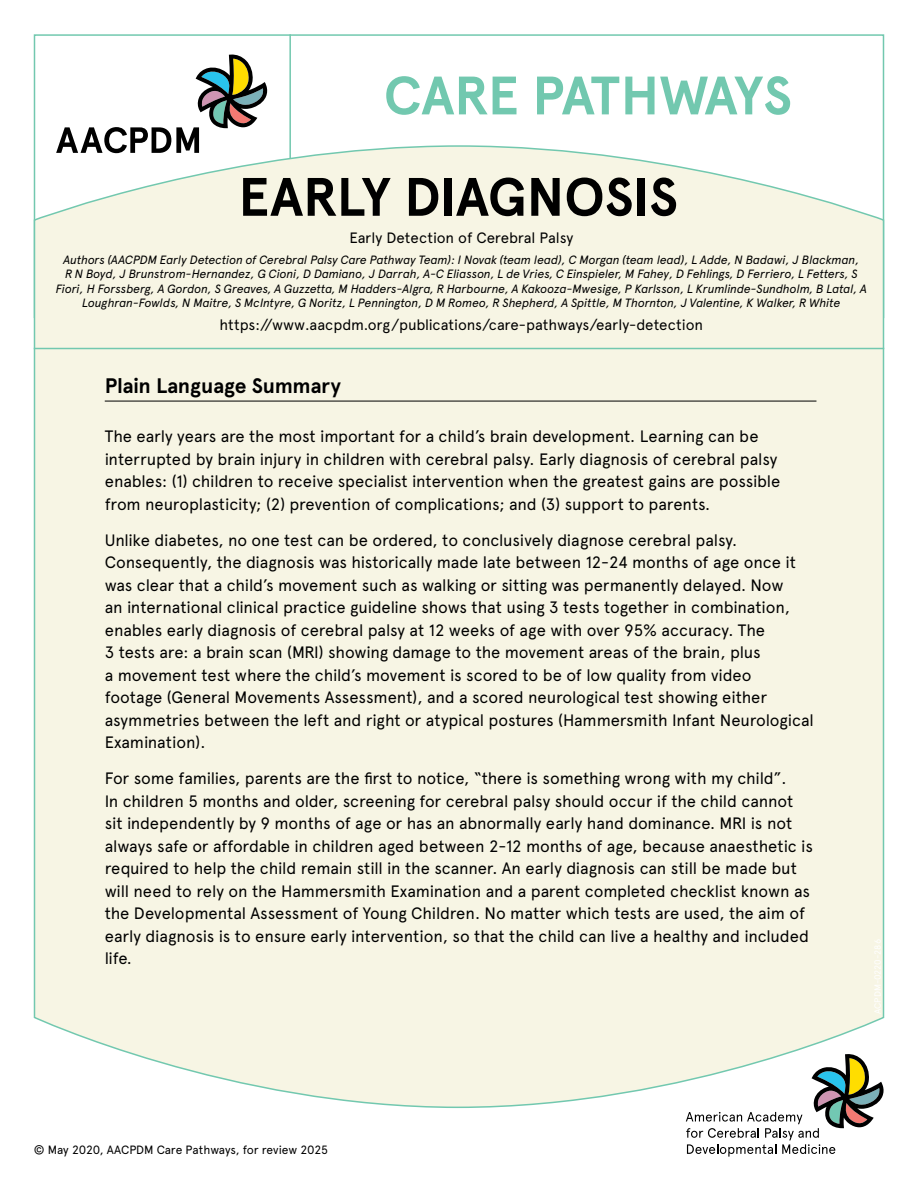
<style>
.page{position:relative;width:918px;height:1188px;background:#fff}
.page>*{position:absolute;margin:0;border:0;box-sizing:border-box;transform-origin:0 0}
.t1{font:700 54px "Apercu";letter-spacing:-.01em;color:#000}
.t2{font:700 54px "Apercu";letter-spacing:-.02em;color:#72c8af}
.t3{font:700 21px "Apercu";letter-spacing:-.005em;color:#000}
.t4{font:16.5px/22.5px "Apercu";letter-spacing:-.01em;color:#000}
.t5{font:15px "Apercu";letter-spacing:-.005em;color:#000}
.t6{font:italic 12px/14.4px "Apercu";letter-spacing:-.015em;color:#000;text-align:center}
.t7{font:12px "Apercu";letter-spacing:-.01em;color:#000}
</style>
<div class="page">
<div style="left:33px;top:145px;width:852px;height:964px;background:#f7f5e4"></div>
<svg style="left:56px;top:55px;width:211px;height:98px"></svg>
<hr style="left:289px;top:34px;width:2px;height:124px;background:#72c8af">
<svg style="left:686px;top:1054px;width:198px;height:103px"></svg>
<hr style="left:105px;top:401px;width:711px;height:1px;background:#000">
<hr style="left:34px;top:348px;width:850px;height:1px;background:#72c8af">
<h1 class="t2" style="left:384px;top:63px;width:410px">CARE PATHWAYS</h1>
<h1 class="t1" style="left:238px;top:164px;width:441px">EARLY DIAGNOSIS</h1>
<p class="t5" style="left:349px;top:228px;width:225px">Early Detection of Cerebral Palsy</p>
<p class="t6" style="left:56px;top:252px;width:813px">Authors (AACPDM Early Detection of Cerebral Palsy Care Pathway Team): I Novak (team lead), C Morgan (team lead), L Adde, N Badawi, J Blackman,<br>R N Boyd, J Brunstrom-Hernandez, G Cioni, D Damiano, J Darrah, A-C Eliasson, L de Vries, C Einspieler, M Fahey, D Fehlings, D Ferriero, L Fetters, S Fiori, H Forssberg, A Gordon, S Greaves, A Guzzetta, M Hadders-Algra, R Harbourne, A Kakooza-Mwesige, P Karlsson, L Krumlinde-Sundholm, B Latal, A Loughran-Fowlds, N Maitre, S McIntyre, G Noritz, L Pennington, D M Romeo, R Shepherd, A Spittle, M Thornton, J Valentine, K Walker, R White</p>
<p class="t5" style="left:220px;top:316px;width:485px">https://www.aacpdm.org/publications/care-pathways/early-detection</p>
<p class="t3" style="left:105px;top:373px;width:238px">Plain Language Summary</p>
<p class="t4" style="left:105px;top:425px;width:677px">The early years are the most important for a child’s brain development. Learning can be interrupted by brain injury in children with cerebral palsy. Early diagnosis of cerebral palsy enables: (1) children to receive specialist intervention when the greatest gains are possible from neuroplasticity; (2) prevention of complications; and (3) support to parents.</p>
<p class="t4" style="left:105px;top:529px;width:711px">Unlike diabetes, no one test can be ordered, to conclusively diagnose cerebral palsy.<br>Consequently, the diagnosis was historically made late between 12-24 months of age once it was clear that a child’s movement such as walking or sitting was permanently delayed. Now<br>an international clinical practice guideline shows that using 3 tests together in combination, enables early diagnosis of cerebral palsy at 12 weeks of age with over 95% accuracy. The<br>3 tests are: a brain scan (MRI) showing damage to the movement areas of the brain, plus<br>a movement test where the child’s movement is scored to be of low quality from video<br>footage (General Movements Assessment), and a scored neurological test showing either asymmetries between the left and right or atypical postures (Hammersmith Infant Neurological Examination).</p>
<p class="t4" style="left:105px;top:767px;width:710px">For some families, parents are the first to notice, “there is something wrong with my child”.<br>In children 5 months and older, screening for cerebral palsy should occur if the child cannot sit independently by 9 months of age or has an abnormally early hand dominance. MRI is not always safe or affordable in children aged between 2-12 months of age, because anaesthetic is required to help the child remain still in the scanner. An early diagnosis can still be made but will need to rely on the Hammersmith Examination and a parent completed checklist known as the Developmental Assessment of Young Children. No matter which tests are used, the aim of early diagnosis is to ensure early intervention, so that the child can live a healthy and included life.</p>
<p class="t7" style="left:34px;top:1142px;width:296px">© May 2020, AACPDM Care Pathways, for review 2025</p>
</div>
